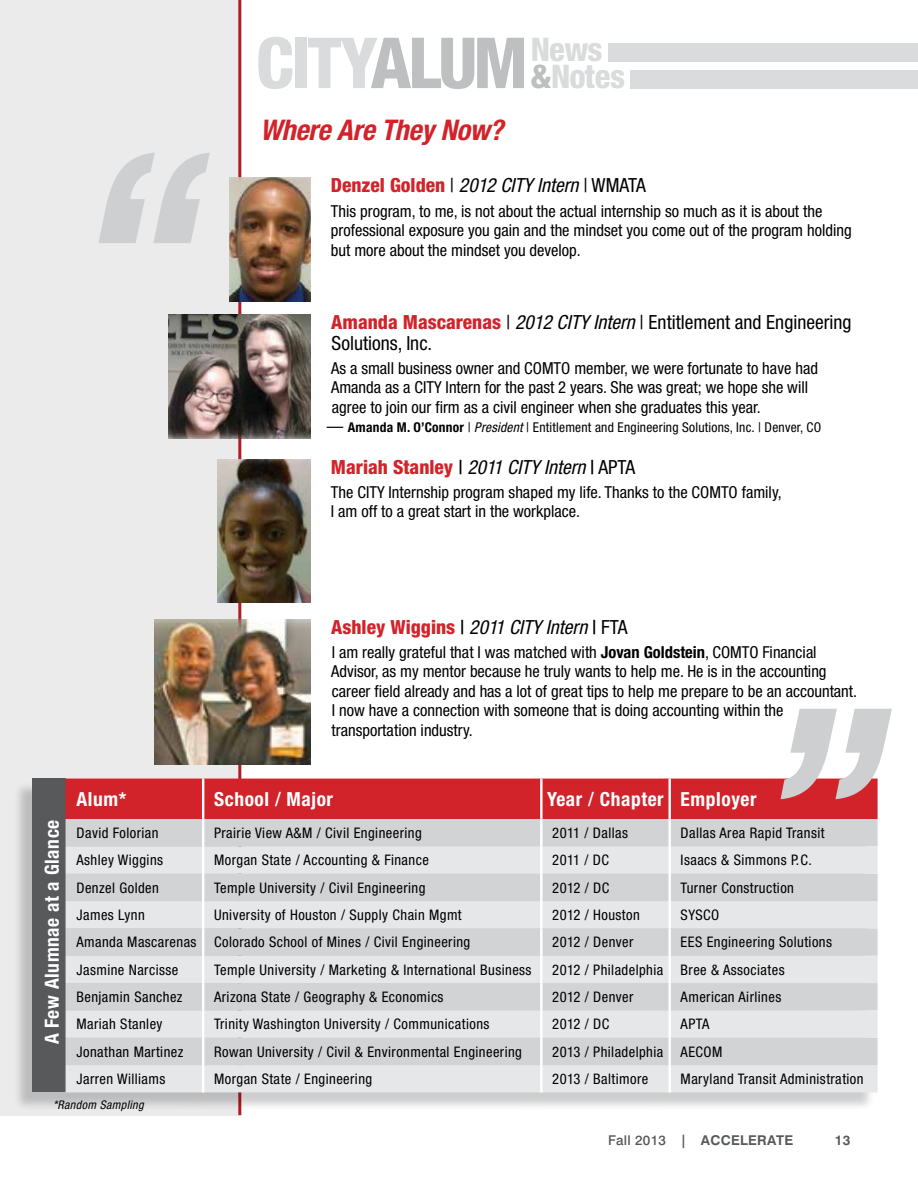
<style>
.page{position:relative;width:918px;height:1188px;background:#fff}
.page>*{position:absolute;margin:0;border:0;box-sizing:border-box;transform-origin:0 0}
.t1{font:italic 700 condensed 282px "Helvetica Neue LT Std";color:#cdcfd0}
.t2{font:800 condensed 70.5px "Helvetica Neue LT Std";letter-spacing:-.04em;color:#dadbdc}
.t3{font:800 condensed 32.55px "Helvetica Neue LT Std";letter-spacing:-.02em;color:#dadbdc}
.t4{font:italic 700 condensed 28.5px "Helvetica Neue LT Std";letter-spacing:-.01em;color:#d2232a}
.t5{font:italic condensed 19.5px "Helvetica Neue LT Std";color:#000}
.t6{font:condensed 19.5px/21px "Helvetica Neue LT Std";color:#000}
.t7{font:700 condensed 19.5px "Helvetica Neue LT Std";letter-spacing:.03em;color:#fff}
.t8{font:condensed 16.5px/19.5px "Helvetica Neue LT Std";color:#000}
.t9{font:condensed 14.55px "Helvetica Neue LT Std";letter-spacing:.03em;color:#000}
.t10{font:condensed 13.5px "Helvetica Neue LT Std";letter-spacing:.015em;color:#000}
.t11{font:700 13.5px "Swiss 721 BT";letter-spacing:.02em;color:#58595b}
.t12{font:italic condensed 12px "Helvetica Neue LT Std";letter-spacing:.03em;color:#000}
.s1{color:#bdbfc1}
.s2{font-weight:800;font-style:normal;color:#d2232a}
.s3{font-style:normal}
.s4{font-weight:800;color:#d2232a}
.s5{font-style:italic}
.s6{font-size:16.5px}
.s7{font-weight:700}
.s8{font-weight:500;font-style:normal}
.s9{font-weight:500}
</style>
<div class="page">
<div style="left:608px;top:43px;width:310px;height:19px;background:#dadbdc"></div>
<div style="left:630px;top:70px;width:288px;height:18px;background:#dadbdc"></div>
<div style="left:0;top:0;width:238px;height:1115px;background:#ebebec"></div>
<hr style="left:238px;top:0;width:3px;height:1115px;background:#b11c20">
<img style="left:229px;top:177px;width:82px;height:124px">
<img style="left:168px;top:315px;width:143px;height:124px">
<img style="left:217px;top:460px;width:94px;height:142px">
<img style="left:155px;top:620px;width:156px;height:144px">
<div style="left:13px;top:781px;width:862px;height:330px;background:#000;opacity:.2"></div>
<div style="left:32px;top:779px;width:34px;height:313px;background:#58595b"></div>
<div style="left:66px;top:779px;width:812px;height:40px;background:#d2232a"></div>
<div style="left:66px;top:819px;width:812px;height:27px;background:#d1d3d4"></div>
<svg style="left:66px;top:846px;width:812px;height:246px;background:#dcdedf"></svg>
<hr style="left:202px;top:779px;width:2px;height:40px;background:#fff">
<hr style="left:540px;top:779px;width:3px;height:40px;background:#fff">
<hr style="left:668px;top:779px;width:3px;height:40px;background:#fff">
<hr style="left:202px;top:819px;width:2px;height:27px;background:#fff">
<hr style="left:540px;top:819px;width:3px;height:27px;background:#fff">
<hr style="left:668px;top:819px;width:3px;height:27px;background:#fff">
<hr style="left:202px;top:846px;width:2px;height:28px;background:#fff">
<hr style="left:540px;top:846px;width:3px;height:28px;background:#fff">
<hr style="left:668px;top:846px;width:3px;height:28px;background:#fff">
<hr style="left:202px;top:874px;width:2px;height:27px;background:#fff">
<hr style="left:540px;top:874px;width:3px;height:27px;background:#fff">
<hr style="left:668px;top:874px;width:3px;height:27px;background:#fff">
<hr style="left:202px;top:901px;width:2px;height:27px;background:#fff">
<hr style="left:540px;top:901px;width:3px;height:27px;background:#fff">
<hr style="left:668px;top:901px;width:3px;height:27px;background:#fff">
<hr style="left:202px;top:928px;width:2px;height:28px;background:#fff">
<hr style="left:540px;top:928px;width:3px;height:28px;background:#fff">
<hr style="left:668px;top:928px;width:3px;height:28px;background:#fff">
<hr style="left:202px;top:956px;width:2px;height:27px;background:#fff">
<hr style="left:540px;top:956px;width:3px;height:27px;background:#fff">
<hr style="left:668px;top:956px;width:3px;height:27px;background:#fff">
<hr style="left:202px;top:983px;width:2px;height:27px;background:#fff">
<hr style="left:540px;top:983px;width:3px;height:27px;background:#fff">
<hr style="left:668px;top:983px;width:3px;height:27px;background:#fff">
<hr style="left:202px;top:1010px;width:2px;height:28px;background:#fff">
<hr style="left:540px;top:1010px;width:3px;height:28px;background:#fff">
<hr style="left:668px;top:1010px;width:3px;height:28px;background:#fff">
<hr style="left:202px;top:1038px;width:2px;height:27px;background:#fff">
<hr style="left:540px;top:1038px;width:3px;height:27px;background:#fff">
<hr style="left:668px;top:1038px;width:3px;height:27px;background:#fff">
<hr style="left:202px;top:1065px;width:2px;height:27px;background:#fff">
<hr style="left:540px;top:1065px;width:3px;height:27px;background:#fff">
<hr style="left:668px;top:1065px;width:3px;height:27px;background:#fff">
<h2 class="t2" style="left:256px;top:19px;width:348px">CITY<span class="s1">ALUM</span><sup>News</sup></h2>
<h3 class="t3" style="left:531px;top:56px;width:96px"><span class="s1">&amp;</span>Notes</h3>
<h1 class="t1" style="left:56px;top:83px;width:132px">“</h1>
<h3 class="t4" style="left:260px;top:113px;width:245px">Where Are They Now?</h3>
<h3 class="t5" style="left:331px;top:174px;width:316px"><span class="s2">Denzel Golden</span> <span class="s3">|</span> 2012 CITY Intern <span class="s3">| WMATA</span></h3>
<p class="t8" style="left:331px;top:201px;width:522px">This program, to me, is not about the actual internship so much as it is about the professional exposure you gain and the mindset you come out of the program holding but more about the mindset you develop.</p>
<h3 class="t6" style="left:331px;top:311px;width:522px"><span class="s4">Amanda Mascarenas</span> | <span class="s5">2012 CITY Intern</span> | Entitlement and Engineering<br>Solutions, Inc.</h3>
<p class="t8" style="left:331px;top:358px;width:488px">As a small business owner and COMTO member, we were fortunate to have had<br>Amanda as a CITY Intern for the past 2 years. She was great; we hope she will agree to join our firm as a civil engineer when she graduates this year.</p>
<p class="t10" style="left:327px;top:420px;width:496px"><span class="s6">—</span> <span class="s7">Amanda M. O’Connor</span> | <span class="s5">President</span> | Entitlement and Engineering Solutions, Inc. | Denver, CO</p>
<h3 class="t5" style="left:331px;top:456px;width:306px"><span class="s2">Mariah Stanley</span> <span class="s8">|</span> 2011 CITY Intern <span class="s8">|</span> <span class="s3">APTA</span></h3>
<p class="t8" style="left:331px;top:482px;width:452px">The CITY Internship program shaped my life. Thanks to the COMTO family,<br>I am off to a great start in the workplace.</p>
<h3 class="t7" style="left:40px;top:1044px;width:226px;rotate:-90deg">A Few Alumnae at a Glance</h3>
<h3 class="t5" style="left:331px;top:616px;width:298px"><span class="s2">Ashley Wiggins</span> <span class="s8">|</span> 2011 CITY Intern <span class="s8">|</span> <span class="s3">FTA</span></h3>
<p class="t8" style="left:331px;top:642px;width:528px">I am really grateful that I was matched with <span class="s7">Jovan Goldstein</span>, COMTO Financial Advisor, as my mentor because he truly wants to help me. He is in the accounting career field already and has a lot of great tips to help me prepare to be an accountant.<br>I now have a connection with someone that is doing accounting within the transportation industry.</p>
<h1 class="t1" style="left:738px;top:639px;width:132px">”</h1>
<h3 class="t7" style="left:76px;top:787px;width:51px">Alum*</h3>
<h3 class="t7" style="left:214px;top:787px;width:121px">School <span class="s9">/</span> Major</h3>
<h3 class="t7" style="left:547px;top:787px;width:211px">Year <span class="s9">/</span> Chapter Employer</h3>
<p class="t9" style="left:76px;top:824px;width:84px">David Folorian</p>
<p class="t9" style="left:214px;top:824px;width:209px">Prairie View A&amp;M / Civil Engineering</p>
<p class="t9" style="left:552px;top:824px;width:77px">2011 / Dallas</p>
<p class="t9" style="left:681px;top:824px;width:145px">Dallas Area Rapid Transit</p>
<p class="t9" style="left:76px;top:852px;width:88px">Ashley Wiggins</p>
<p class="t9" style="left:214px;top:852px;width:216px">Morgan State / Accounting &amp; Finance</p>
<p class="t9" style="left:552px;top:852px;width:58px">2011 / DC</p>
<p class="t9" style="left:681px;top:852px;width:133px">Isaacs &amp; Simmons P.C.</p>
<p class="t9" style="left:76px;top:879px;width:84px">Denzel Golden</p>
<p class="t9" style="left:214px;top:879px;width:213px">Temple University / Civil Engineering</p>
<p class="t9" style="left:552px;top:879px;width:59px">2012 / DC</p>
<p class="t9" style="left:681px;top:879px;width:115px">Turner Construction</p>
<p class="t9" style="left:76px;top:906px;width:70px">James Lynn</p>
<p class="t9" style="left:214px;top:906px;width:249px">University of Houston / Supply Chain Mgmt</p>
<p class="t9" style="left:552px;top:906px;width:89px">2012 / Houston</p>
<p class="t9" style="left:681px;top:906px;width:40px">SYSCO</p>
<p class="t9" style="left:76px;top:934px;width:395px">Amanda Mascarenas Colorado School of Mines / Civil Engineering</p>
<p class="t9" style="left:552px;top:934px;width:83px">2012 / Denver</p>
<p class="t9" style="left:681px;top:934px;width:153px">EES Engineering Solutions</p>
<p class="t9" style="left:76px;top:961px;width:103px">Jasmine Narcisse</p>
<p class="t9" style="left:214px;top:961px;width:319px">Temple University / Marketing &amp; International Business</p>
<p class="t9" style="left:552px;top:961px;width:234px">2012 / Philadelphia Bree &amp; Associates</p>
<p class="t9" style="left:76px;top:988px;width:108px">Benjamin Sanchez</p>
<p class="t9" style="left:214px;top:988px;width:231px">Arizona State / Geography &amp; Economics</p>
<p class="t9" style="left:552px;top:988px;width:83px">2012 / Denver</p>
<p class="t9" style="left:681px;top:988px;width:102px">American Airlines</p>
<p class="t9" style="left:76px;top:1016px;width:88px">Mariah Stanley</p>
<p class="t9" style="left:214px;top:1016px;width:277px">Trinity Washington University / Communications</p>
<p class="t9" style="left:552px;top:1016px;width:59px">2012 / DC</p>
<p class="t9" style="left:681px;top:1016px;width:30px">APTA</p>
<p class="t9" style="left:76px;top:1043px;width:109px">Jonathan Martinez</p>
<p class="t9" style="left:214px;top:1043px;width:309px">Rowan University / Civil &amp; Environmental Engineering</p>
<p class="t9" style="left:552px;top:1043px;width:172px">2013 / Philadelphia AECOM</p>
<p class="t9" style="left:76px;top:1070px;width:90px">Jarren Williams</p>
<p class="t9" style="left:214px;top:1070px;width:160px">Morgan State / Engineering</p>
<p class="t9" style="left:552px;top:1070px;width:97px">2013 / Baltimore</p>
<p class="t9" style="left:681px;top:1070px;width:185px">Maryland Transit Administration</p>
<p class="t12" style="left:53px;top:1097px;width:92px">*Random Sampling</p>
<p class="t11" style="left:608px;top:1132px;width:187px"><span class="s9">Fall 2013</span> | ACCELERATE</p>
<p class="t11" style="left:835px;top:1132px;width:17px">13</p>
</div>
